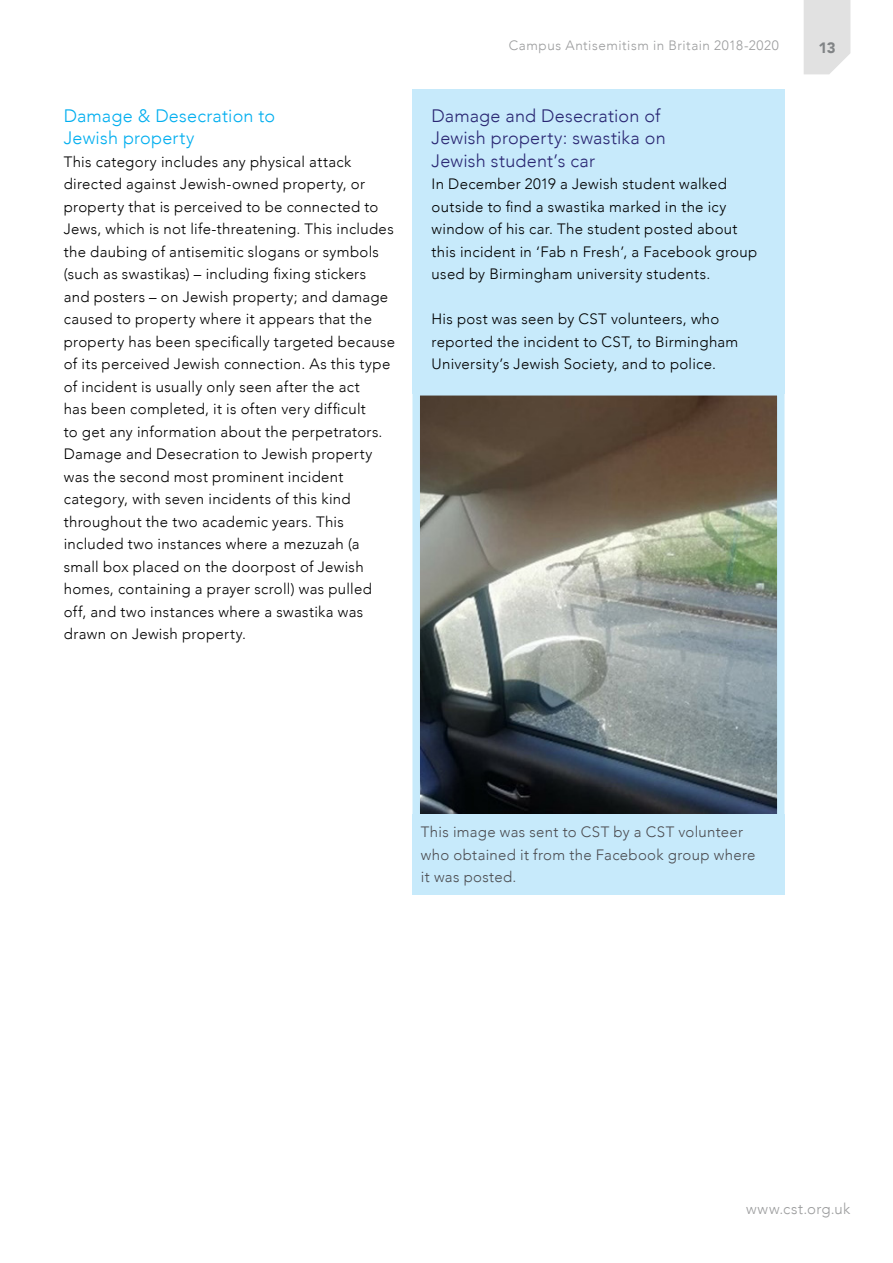
<style>
.page{position:relative;width:893px;height:1263px;background:#fff}
.page>*{position:absolute;margin:0;border:0;box-sizing:border-box;transform-origin:0 0}
.t1{font:300 18px/22.5px "Avenir";letter-spacing:.01em;color:#2a2773}
.t2{font:300 18px/22.5px "Avenir";letter-spacing:.01em;color:#00aeef}
.t3{font:300 15px/22.5px "Avenir";letter-spacing:.02em;color:#000}
.t4{font:300 15px/22.5px "Avenir";letter-spacing:.02em;color:#4c4d51}
.t5{font:300 15px "Avenir";letter-spacing:.035em;color:#9b9c9d}
.t6{font:900 15px "Avenir";color:#818486}
.t7{font:300 13.5px "Avenir";letter-spacing:.04em;color:#9b9c9d}
</style>
<div class="page">
<div style="left:804px;top:0;width:46px;height:74px;background:#e1e1e1"></div>
<div style="left:412px;top:89px;width:372px;height:304px;background:#c7eafb"></div>
<img style="left:421px;top:397px;width:354px;height:417px">
<div style="left:412px;top:388px;width:372px;height:436px;border:8px solid #c7eafb"></div>
<div style="left:412px;top:814px;width:372px;height:81px;background:#c7eafb"></div>
<p class="t2" style="left:64px;top:104px;width:213px">Damage &amp; Desecration to<br>Jewish property</p>
<p class="t3" style="left:64px;top:150px;width:333px">This category includes any physical attack directed against Jewish-owned property, or property that is perceived to be connected to Jews, which is not life-threatening. This includes the daubing of antisemitic slogans or symbols (such as swastikas) – including fixing stickers and posters – on Jewish property; and damage caused to property where it appears that the property has been specifically targeted because of its perceived Jewish connection. As this type of incident is usually only seen after the act<br>has been completed, it is often very difficult<br>to get any information about the perpetrators.<br>Damage and Desecration to Jewish property was the second most prominent incident category, with seven incidents of this kind throughout the two academic years. This included two instances where a mezuzah (a small box placed on the doorpost of Jewish homes, containing a prayer scroll) was pulled off, and two instances where a swastika was drawn on Jewish property.</p>
<p class="t7" style="left:509px;top:37px;width:271px">Campus Antisemitism in Britain 2018-2020</p>
<p class="t6" style="left:818px;top:35px;width:19px">13</p>
<p class="t1" style="left:432px;top:104px;width:236px">Damage and Desecration of<br>Jewish property: swastika on<br>Jewish student’s car</p>
<p class="t3" style="left:432px;top:173px;width:327px">In December 2019 a Jewish student walked outside to find a swastika marked in the icy window of his car. The student posted about this incident in ‘Fab n Fresh’, a Facebook group used by Birmingham university students.</p>
<p class="t3" style="left:432px;top:308px;width:308px">His post was seen by CST volunteers, who reported the incident to CST, to Birmingham<br>University’s Jewish Society, and to police.</p>
<p class="t4" style="left:421px;top:821px;width:336px">This image was sent to CST by a CST volunteer who obtained it from the Facebook group where it was posted.</p>
<p class="t5" style="left:746px;top:1200px;width:106px">www.cst.org.uk</p>
</div>
